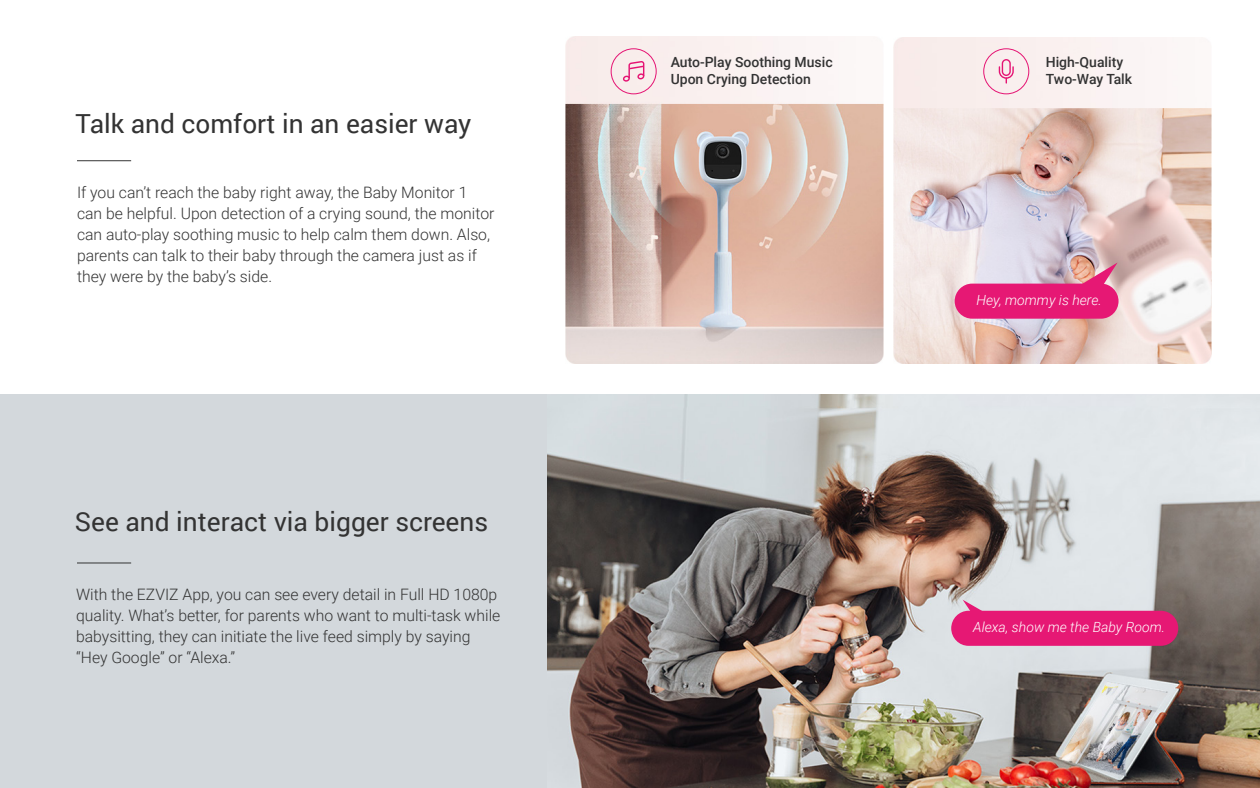
<style>
.page{position:relative;width:1260px;height:788px;background:#fff}
.page>*{position:absolute;margin:0;border:0;box-sizing:border-box;transform-origin:0 0}
.t1{font:26.25px "Roboto";color:#333}
.t2{font:300 15.75px/21px "Roboto";color:#333}
.t3{font:500 14px/16.8px "Roboto";color:#333}
.t4{font:italic 300 14px "Roboto";color:#fff}
</style>
<div class="page">
<img style="left:547px;top:394px;width:713px;height:394px">
<div style="left:0;top:394px;width:547px;height:394px;background:#d3d8dc"></div>
<hr style="left:77px;top:562px;width:54px;height:1px;background:#333">
<hr style="left:77px;top:160px;width:54px;height:1px;background:#333">
<img style="left:565px;top:36px;width:319px;height:327px">
<div style="left:611px;top:48px;width:46px;height:46px;border:1px solid #e51373;border-radius:50%"></div>
<svg style="left:623px;top:61px;width:22px;height:21px"></svg>
<img style="left:894px;top:37px;width:317px;height:326px">
<div style="left:983px;top:48px;width:46px;height:46px;border:1px solid #e51373;border-radius:50%"></div>
<svg style="left:999px;top:59px;width:15px;height:25px"></svg>
<div style="left:955px;top:283px;width:164px;height:35px;background:#e61874;border-radius:18px"></div>
<svg style="left:1080px;top:262px;width:38px;height:23px"></svg>
<div style="left:951px;top:610px;width:227px;height:35px;background:#e61874;border-radius:17px"></div>
<svg style="left:963px;top:599px;width:24px;height:13px"></svg>
<h1 class="t1" style="left:75px;top:105px;width:398px">Talk and comfort in an easier way</h1>
<p class="t2" style="left:77px;top:181px;width:419px">If you can’t reach the baby right away, the Baby Monitor 1 can be helpful. Upon detection of a crying sound, the monitor can auto-play soothing music to help calm them down. Also, parents can talk to their baby through the camera just as if they were by the baby’s side.</p>
<h1 class="t1" style="left:75px;top:503px;width:415px">See and interact via bigger screens</h1>
<p class="t2" style="left:76px;top:583px;width:426px">With the EZVIZ App, you can see every detail in Full HD 1080p quality. What’s better, for parents who want to multi-task while babysitting, they can initiate the live feed simply by saying “Hey Google” or “Alexa.”</p>
<p class="t3" style="left:671px;top:53px;width:164px">Auto-Play Soothing Music<br>Upon Crying Detection</p>
<p class="t3" style="left:1046px;top:53px;width:88px">High-Quality<br>Two-Way Talk</p>
<p class="t4" style="left:977px;top:290px;width:127px">Hey, mommy is here.</p>
<p class="t4" style="left:973px;top:617px;width:194px">Alexa, show me the Baby Room.</p>
</div>
